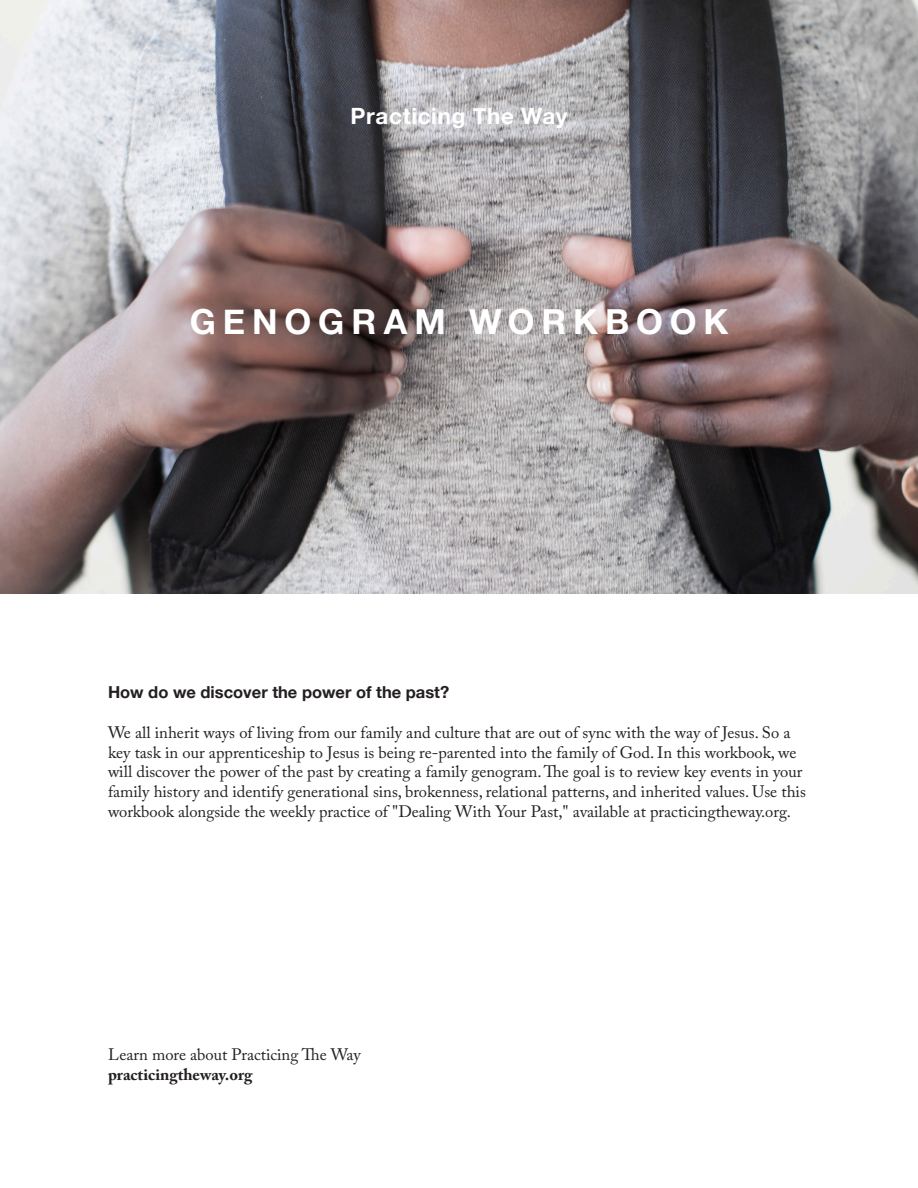
<style>
.page{position:relative;width:918px;height:1188px;background:#fff}
.page>*{position:absolute;margin:0;border:0;box-sizing:border-box;transform-origin:0 0}
.t1{font:700 34.5px "Helvetica Neue";letter-spacing:.195em;color:#fff}
.t2{font:700 22.35px "Helvetica Neue";letter-spacing:.03em;color:#fff}
.t3{font:16.5px/19.8px "Adobe Caslon Pro";color:#231f20}
.t4{font:700 16.5px "Helvetica Neue";color:#231f20}
.t5{font:700 16.5px "Adobe Caslon Pro";color:#231f20}
</style>
<div class="page">
<img style="left:0;top:0;width:918px;height:594px">
<p class="t2" style="left:351px;top:99px;width:218px">Practicing The Way</p>
<p class="t1" style="left:190px;top:294px;width:540px">GENOGRAM WORKBOOK</p>
<p class="t4" style="left:108px;top:679px;width:343px">How do we discover the power of the past?</p>
<p class="t3" style="left:108px;top:722px;width:699px">We all inherit ways of living from our family and culture that are out of sync with the way of Jesus. So a key task in our apprenticeship to Jesus is being re-parented into the family of God. In this workbook, we will discover the power of the past by creating a family genogram. The goal is to review key events in your family history and identify generational sins, brokenness, relational patterns, and inherited values. Use this workbook alongside the weekly practice of "Dealing With Your Past," available at practicingtheway.org.</p>
<p class="t3" style="left:108px;top:1045px;width:254px">Learn more about Practicing The Way</p>
<p class="t5" style="left:108px;top:1065px;width:146px">practicingtheway.org</p>
</div>
